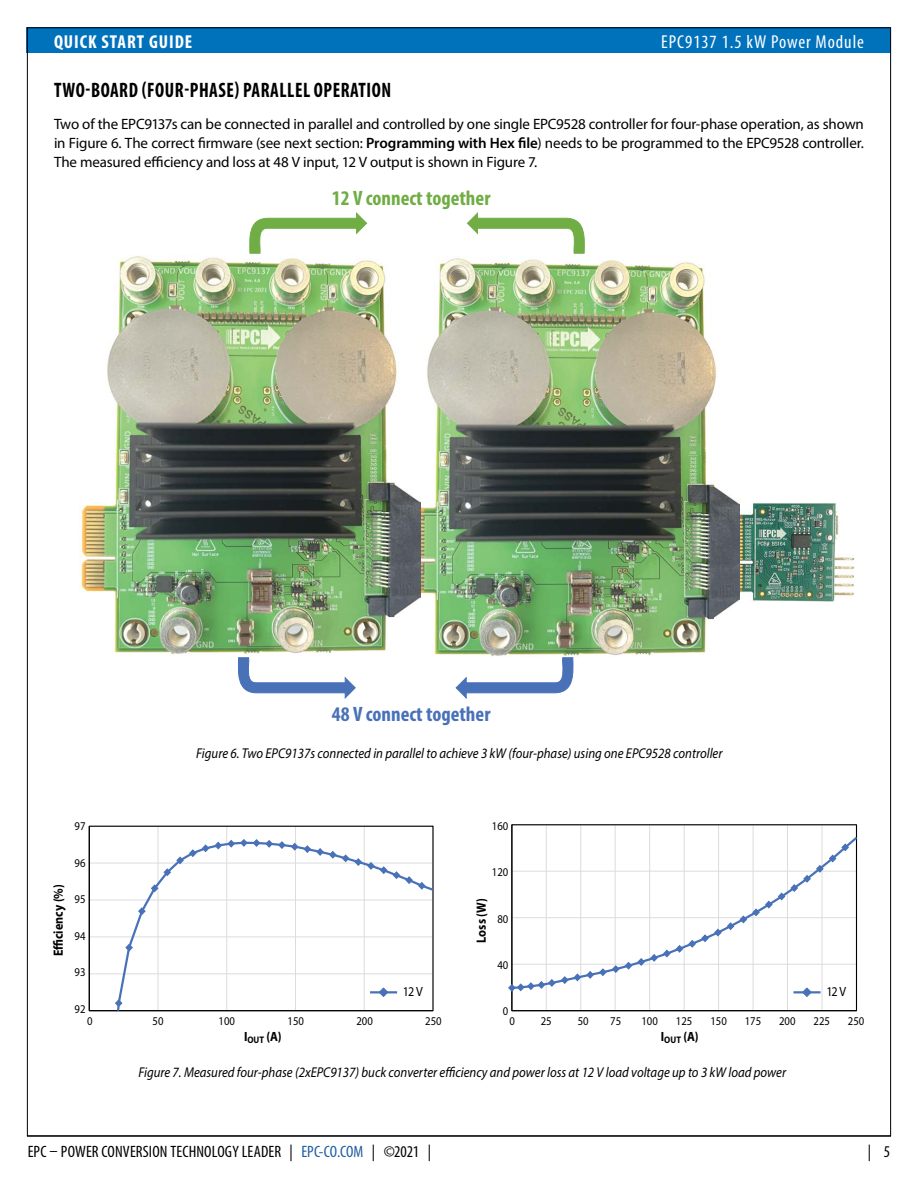
<style>
.page{position:relative;width:918px;height:1188px;background:#fff}
.page>*{position:absolute;margin:0;border:0;box-sizing:border-box;transform-origin:0 0}
.t1{font:700 condensed 21px "Myriad Pro";letter-spacing:.03em;color:#000;scale:.9 1}
.t2{font:700 condensed 20.85px "Myriad Pro";color:#70ad45}
.t3{font:700 condensed 20.85px "Myriad Pro";color:#4971b8}
.t4{font:condensed 18.75px "Myriad Pro";letter-spacing:.05em;color:#fff}
.t5{font:700 condensed 18.75px "Myriad Pro";letter-spacing:.05em;color:#fff}
.t6{font:condensed 16.5px "Myriad Pro";letter-spacing:.005em;color:#000}
.t7{font:15px/18.8px "Myriad Pro";letter-spacing:-.01em;color:#000;text-align:justify}
.t8{font:italic 14.25px "Myriad Pro";color:#000;scale:.9 1}
.t9{font:700 13.35px "Myriad Pro";color:#000;scale:.9 1}
.t10{font:13.35px "Myriad Pro";color:#000;scale:.9 1}
.t11{font:11.85px "Myriad Pro";color:#000;scale:.9 1}
.s1{font-weight:600}
.s2{color:#215e9e}
</style>
<div class="page">
<div style="left:27px;top:27px;width:864px;height:26px;background:#0072bc"></div>
<hr style="left:27px;top:1136px;width:864px;height:1px;background:#000">
<img style="left:420px;top:258px;width:320px;height:399px">
<img style="left:740px;top:502px;width:114px;height:99px">
<img style="left:80px;top:254px;width:340px;height:401px">
<svg style="left:249px;top:212px;width:119px;height:42px"></svg>
<svg style="left:467px;top:212px;width:118px;height:42px"></svg>
<svg style="left:237px;top:657px;width:119px;height:42px"></svg>
<svg style="left:455px;top:657px;width:119px;height:42px"></svg>
<svg style="left:89px;top:826px;width:345px;height:185px"></svg>
<svg style="left:508px;top:824px;width:349px;height:187px"></svg>
<p class="t5" style="left:54px;top:30px;width:140px">QUICK START GUIDE</p>
<p class="t4" style="left:661px;top:30px;width:204px">EPC9137 1.5 kW Power Module</p>
<h1 class="t1" style="left:54px;top:77px;width:376px">TWO-BOARD (FOUR-PHASE) PARALLEL OPERATION</h1>
<p class="t7" style="left:54px;top:114px;width:811px">Two of the EPC9137s can be connected in parallel and controlled by one single EPC9528 controller for four-phase operation, as shown in Figure 6. The correct firmware (see next section: <span class="s1">Programming with Hex file</span>) needs to be programmed to the EPC9528 controller.<br>The measured efficiency and loss at 48 V input, 12 V output is shown in Figure 7.</p>
<h2 class="t2" style="left:332px;top:185px;width:160px">12 V connect together</h2>
<h2 class="t3" style="left:332px;top:701px;width:160px">48 V connect together</h2>
<p class="t8" style="left:196px;top:744px;width:586px">Figure 6. Two EPC9137s connected in parallel to achieve 3 kW (four-phase) using one EPC9528 controller</p>
<p class="t9" style="left:50px;top:956px;width:81px;rotate:-90deg">E ciency (%)</p>
<p class="t11" style="left:75px;top:819px;width:14px">97</p>
<p class="t11" style="left:75px;top:855px;width:14px">96</p>
<p class="t11" style="left:75px;top:892px;width:14px">95</p>
<p class="t11" style="left:75px;top:928px;width:14px">94</p>
<p class="t11" style="left:75px;top:965px;width:14px">93</p>
<p class="t11" style="left:75px;top:1001px;width:14px">92</p>
<p class="t11" style="left:492px;top:819px;width:20px">160</p>
<p class="t11" style="left:492px;top:865px;width:20px">120</p>
<p class="t11" style="left:497px;top:911px;width:14px">80</p>
<p class="t11" style="left:497px;top:957px;width:14px">40</p>
<p class="t11" style="left:503px;top:1004px;width:8px">0</p>
<p class="t9" style="left:473px;top:943px;width:51px;rotate:-90deg">Loss (W)</p>
<p class="t10" style="left:403px;top:983px;width:24px">12 V</p>
<p class="t10" style="left:826px;top:983px;width:24px">12 V</p>
<p class="t11" style="left:87px;top:1013px;width:8px">0</p>
<p class="t11" style="left:153px;top:1013px;width:14px">50</p>
<p class="t11" style="left:219px;top:1013px;width:20px">100</p>
<p class="t11" style="left:288px;top:1013px;width:20px">150</p>
<p class="t11" style="left:356px;top:1013px;width:20px">200</p>
<p class="t11" style="left:425px;top:1013px;width:20px">250</p>
<p class="t11" style="left:510px;top:1013px;width:8px">0</p>
<p class="t11" style="left:541px;top:1013px;width:14px">25</p>
<p class="t11" style="left:578px;top:1013px;width:14px">50</p>
<p class="t11" style="left:610px;top:1013px;width:14px">75</p>
<p class="t11" style="left:641px;top:1013px;width:20px">100</p>
<p class="t11" style="left:676px;top:1013px;width:20px">125</p>
<p class="t11" style="left:710px;top:1013px;width:20px">150</p>
<p class="t11" style="left:745px;top:1013px;width:20px">175</p>
<p class="t11" style="left:779px;top:1013px;width:20px">200</p>
<p class="t11" style="left:814px;top:1013px;width:20px">225</p>
<p class="t11" style="left:848px;top:1013px;width:20px">250</p>
<p class="t9" style="left:244px;top:1028px;width:43px">I<sub>OUT</sub> (A)</p>
<p class="t9" style="left:661px;top:1028px;width:43px">I<sub>OUT</sub> (A)</p>
<p class="t8" style="left:138px;top:1064px;width:721px">Figure 7. Measured four-phase (2xEPC9137) buck converter efficiency and power loss at 12 V load voltage up to 3 kW load power</p>
<p class="t6" style="left:28px;top:1142px;width:405px">EPC – POWER CONVERSION TECHNOLOGY LEADER | <span class="s2">EPC-CO.COM</span> | ©2021 |</p>
<p class="t6" style="left:868px;top:1142px;width:24px">| 5</p>
</div>
